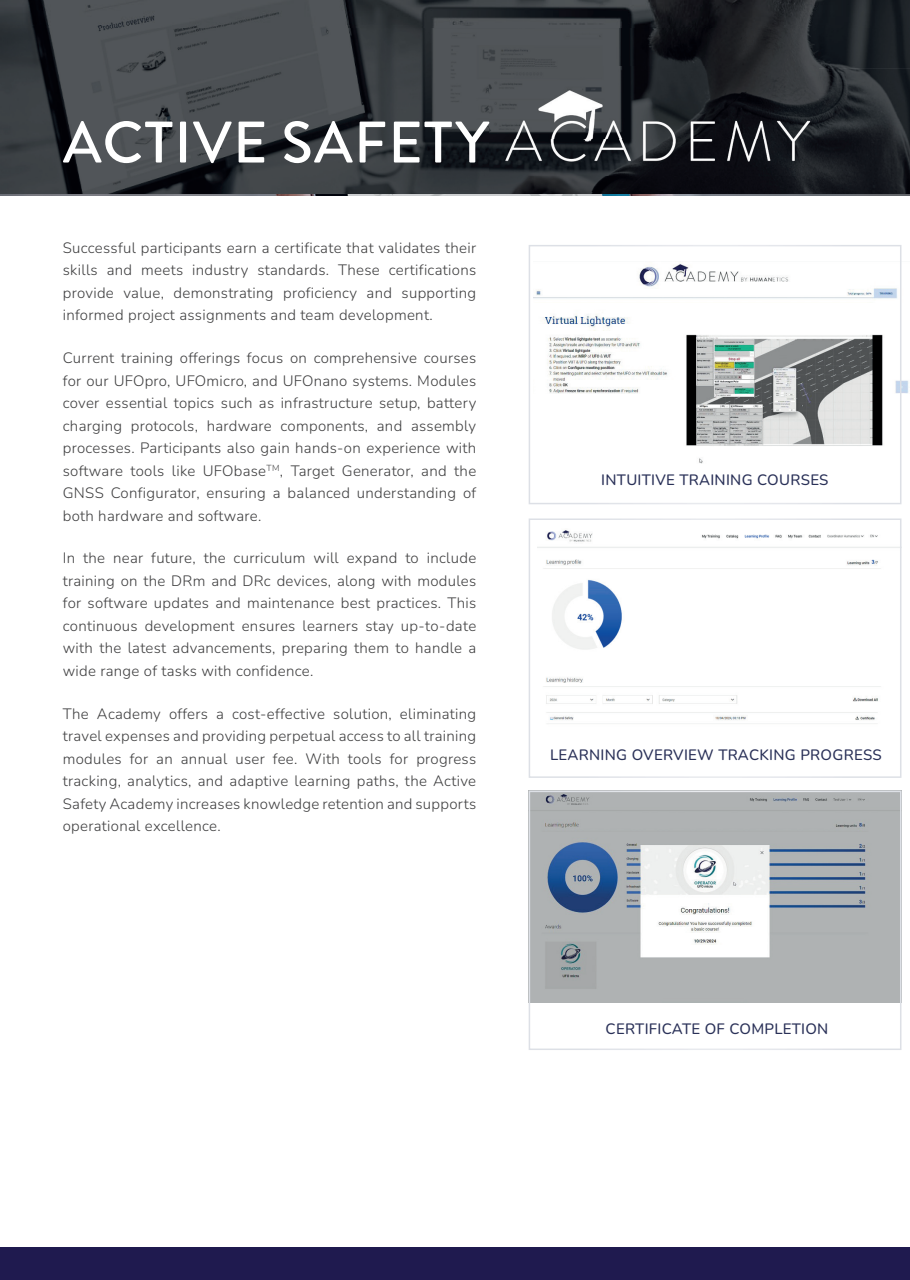
<style>
.page{position:relative;width:910px;height:1280px;background:#fff}
.page>*{position:absolute;margin:0;border:0;box-sizing:border-box;transform-origin:0 0}
.t1{font:500 58.5px "Brandon Grotesque";letter-spacing:.02em;color:#fff}
.t2{font:300 15px/22.5px "Nunito";letter-spacing:.02em;color:#3e3e3f;text-align:justify}
.t3{font:500 15px "Nunito";letter-spacing:.02em;color:#2a3158}
</style>
<div class="page">
<img style="left:0;top:192px;width:910px;height:3px">
<img style="left:0;top:0;width:910px;height:27px">
<img style="left:0;top:27px;width:535px;height:165px">
<img style="left:535px;top:27px;width:375px;height:41px">
<img style="left:803px;top:68px;width:107px;height:124px">
<img style="left:535px;top:175px;width:268px;height:17px">
<img style="left:489px;top:67px;width:330px;height:108px">
<img style="left:532px;top:794px;width:366px;height:209px">
<img style="left:534px;top:261px;width:376px;height:214px">
<img style="left:537px;top:530px;width:361px;height:194px">
<div style="left:529px;top:518px;width:372px;height:260px;border:2px solid #fff"></div>
<div style="left:529px;top:791px;width:372px;height:259px;border:2px solid #fff"></div>
<div style="left:529px;top:245px;width:372px;height:259px;border:2px solid #fff"></div>
<div style="left:0;top:1247px;width:910px;height:33px;background:#1f1a4f"></div>
<h1 class="t1" style="left:63px;top:102px;width:428px">ACTIVE SAFETY</h1>
<p class="t2" style="left:63px;top:236px;width:415px">Successful participants earn a certificate that validates their skills and meets industry standards. These certifications provide value, demonstrating proficiency and supporting informed project assignments and team development.</p>
<p class="t2" style="left:63px;top:346px;width:415px">Current training offerings focus on comprehensive courses for our UFOpro, UFOmicro, and UFOnano systems. Modules cover essential topics such as infrastructure setup, battery charging protocols, hardware components, and assembly processes. Participants also gain hands-on experience with software tools like UFObase<sup>TM</sup>, Target Generator, and the GNSS Configurator, ensuring a balanced understanding of both hardware and software.</p>
<p class="t2" style="left:63px;top:546px;width:415px">In the near future, the curriculum will expand to include training on the DRm and DRc devices, along with modules for software updates and maintenance best practices. This continuous development ensures learners stay up-to-date with the latest advancements, preparing them to handle a wide range of tasks with confidence.</p>
<p class="t2" style="left:63px;top:702px;width:415px">The Academy offers a cost-effective solution, eliminating travel expenses and providing perpetual access to all training modules for an annual user fee. With tools for progress tracking, analytics, and adaptive learning paths, the Active Safety Academy increases knowledge retention and supports operational excellence.</p>
<p class="t3" style="left:601px;top:470px;width:229px">INTUITIVE TRAINING COURSES</p>
<p class="t3" style="left:550px;top:744px;width:333px">LEARNING OVERVIEW TRACKING PROGRESS</p>
<p class="t3" style="left:606px;top:1018px;width:224px">CERTIFICATE OF COMPLETION</p>
</div>
